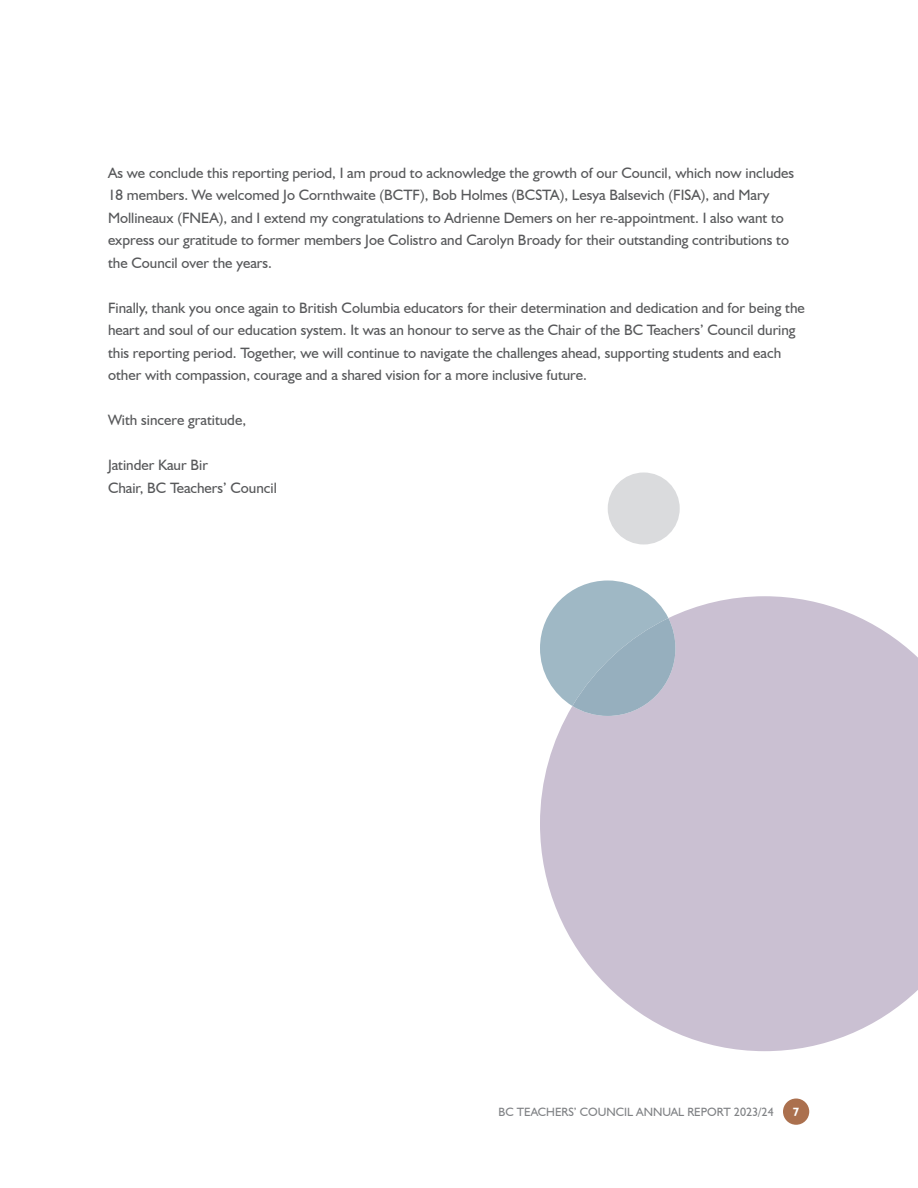
<style>
.page{position:relative;width:918px;height:1188px;background:#fff}
.page>*{position:absolute;margin:0;border:0;box-sizing:border-box;transform-origin:0 0}
.t1{font:15px/22.5px "Humanist 521 BT";color:#57585a}
.t2{font:12px "Humanist 521 BT";color:#808285}
.t3{font:700 12px "Humanist 521 BT";color:#fff}
</style>
<div class="page">
<div style="left:783px;top:1099px;width:26px;height:26px;background:#ab704e;border-radius:50%"></div>
<svg style="left:540px;top:596px;width:378px;height:455px;background:#d0c7d7"></svg>
<svg style="left:540px;top:580px;width:135px;height:136px;background:#adc0cc"></svg>
<div style="left:608px;top:473px;width:72px;height:72px;background:#dadbdd;border-radius:50%"></div>
<p class="t1" style="left:108px;top:161px;width:688px">As we conclude this reporting period, I am proud to acknowledge the growth of our Council, which now includes 18 members. We welcomed Jo Cornthwaite (BCTF), Bob Holmes (BCSTA), Lesya Balsevich (FISA), and Mary Mollineaux (FNEA), and I extend my congratulations to Adrienne Demers on her re-appointment. I also want to express our gratitude to former members Joe Colistro and Carolyn Broady for their outstanding contributions to the Council over the years.</p>
<p class="t1" style="left:108px;top:296px;width:698px">Finally, thank you once again to British Columbia educators for their determination and dedication and for being the heart and soul of our education system. It was an honour to serve as the Chair of the BC Teachers’ Council during this reporting period. Together, we will continue to navigate the challenges ahead, supporting students and each other with compassion, courage and a shared vision for a more inclusive future.</p>
<p class="t1" style="left:108px;top:409px;width:140px">With sincere gratitude,</p>
<p class="t1" style="left:108px;top:454px;width:170px">Jatinder Kaur Bir<br>Chair, BC Teachers’ Council</p>
<p class="t2" style="left:499px;top:1105px;width:277px">BC TEACHERS’ COUNCIL ANNUAL REPORT 2023/24</p>
<p class="t3" style="left:793px;top:1104px;width:8px">7</p>
</div>
